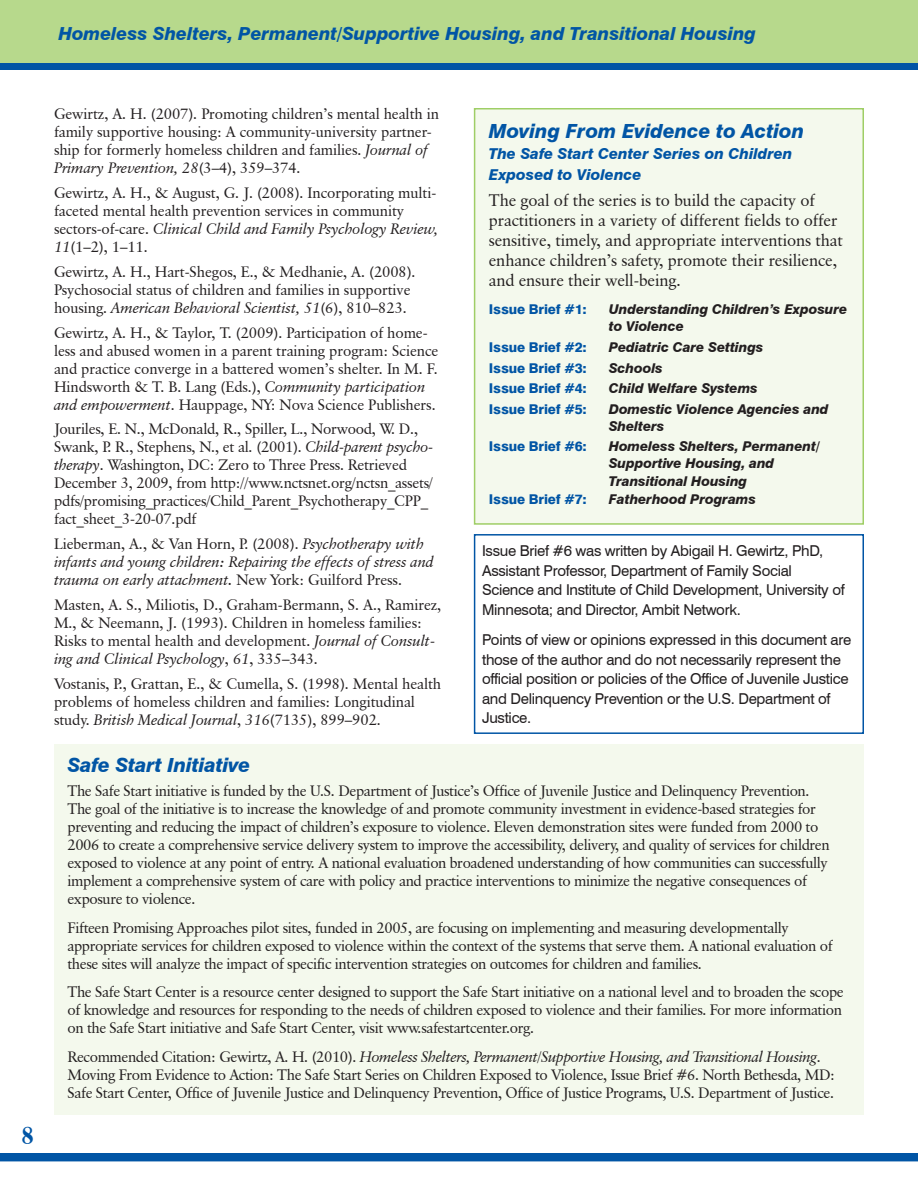
<style>
.page{position:relative;width:918px;height:1188px;background:#fff}
.page>*{position:absolute;margin:0;border:0;box-sizing:border-box;transform-origin:0 0}
.t1{font:700 condensed 24px "Century 725 BT";color:#0155a5}
.welcome_first_page_t{font:italic 800 19.5px "Swiss 721 BT";letter-spacing:-.005em;color:#0155a5}
.head_2_Italic{font:italic 800 19.5px "Swiss 721 BT";letter-spacing:-.01em;color:#0155a5}
.page_header{font:italic 800 18px "Swiss 721 BT";letter-spacing:-.005em;color:#0155a5}
.Body_Text{font:16.5px/19.8px "Classical Garamond BT";letter-spacing:-.01em;color:#231f20}
.body_smaller{font:15px/18px "Classical Garamond BT";letter-spacing:-.03em;color:#231f20}
.body_text_extraspace{font:15px/18px "Classical Garamond BT";letter-spacing:-.01em;color:#231f20}
.THSIssuebrief_box_te{font:15px/19.5px "Swiss 721 BT";letter-spacing:-.02em;color:#231f20}
.body_text_extraspace-2{font:italic 15px/18px "Classical Garamond BT";letter-spacing:-.01em;color:#231f20}
.welcome_first_page_t-2{font:italic 800 15px/21px "Swiss 721 BT";letter-spacing:-.005em;color:#0155a5}
.Body_Text-2{font:italic 800 13.5px/16.5px "Swiss 721 BT";letter-spacing:-.01em;color:#231f20}
.Body_Text-3{font:800 13.5px "Swiss 721 BT";letter-spacing:-.01em;color:#0155a5}
.s1{font-style:italic}
.s2{font-style:normal}
</style>
<div class="page">
<div style="left:0;top:1153px;width:918px;height:8px;background:#0155a5"></div>
<div style="left:0;top:0;width:918px;height:63px;background:#b7d98c"></div>
<div style="left:0;top:63px;width:918px;height:7px;background:#0155a5"></div>
<div style="left:475px;top:109px;width:388px;height:415px;background:#f4f9ed"></div>
<div style="left:474px;top:108px;width:390px;height:417px;border:2px solid #9fce66"></div>
<div style="left:54px;top:744px;width:810px;height:370px;background:#f4f9ed"></div>
<div style="left:474px;top:534px;width:390px;height:200px;border:2px solid #0155a5"></div>
<p class="page_header" style="left:58px;top:23px;width:699px">Homeless Shelters, Permanent/Supportive Housing, and Transitional Housing</p>
<h1 class="t1" style="left:22px;top:1121px;width:13px">8</h1>
<p class="body_text_extraspace" style="left:54px;top:105px;width:387px">Gewirtz, A. H. (2007). Promoting children’s mental health in family supportive housing: A community-university partner&shy;ship for formerly homeless children and families. <span class="s1">Journal of Primary Prevention, 28</span>(3–4), 359–374.</p>
<p class="body_text_extraspace" style="left:54px;top:184px;width:386px">Gewirtz, A. H., &amp; August, G. J. (2008). Incorporating multi&shy;faceted mental health prevention services in community sectors-of-care. <span class="s1">Clinical Child and Family Psychology Review, 11</span>(1–2), 1–11.</p>
<p class="body_text_extraspace" style="left:54px;top:262px;width:363px">Gewirtz, A. H., Hart-Shegos, E., &amp; Medhanie, A. (2008).<br>Psychosocial status of children and families in supportive housing. <span class="s1">American Behavioral Scientist, 51</span>(6), 810–823.</p>
<p class="body_text_extraspace" style="left:54px;top:323px;width:386px">Gewirtz, A. H., &amp; Taylor, T. (2009). Participation of home&shy;less and abused women in a parent training program: Science and practice converge in a battered women’s shelter. In M. F.<br>Hindsworth &amp; T. B. Lang (Eds.), <span class="s1">Community participation and empowerment</span>. Hauppage, NY: Nova Science Publishers.</p>
<p class="body_text_extraspace" style="left:54px;top:420px;width:381px">Jouriles, E. N., McDonald, R., Spiller, L., Norwood, W. D., Swank, P. R., Stephens, N., et al. (2001). <span class="s1">Child-parent psycho&shy;therapy</span>. Washington, DC: Zero to Three Press. Retrieved December 3, 2009, from http://www.nctsnet.org/nctsn_assets/ pdfs/promising_practices/Child_Parent_Psychotherapy_CPP_ fact_sheet_3-20-07.pdf</p>
<p class="body_text_extraspace-2" style="left:54px;top:535px;width:381px"><span class="s2">Lieberman, A., &amp; Van Horn, P. (2008).</span> Psychotherapy with infants and young children: Repairing the effects of stress and trauma on early attachment. <span class="s2">New York: Guilford Press.</span></p>
<p class="body_text_extraspace" style="left:54px;top:595px;width:389px">Masten, A. S., Miliotis, D., Graham-Bermann, S. A., Ramirez, M., &amp; Neemann, J. (1993). Children in homeless families:<br>Risks to mental health and development. <span class="s1">Journal of Consult&shy;ing and Clinical Psychology</span>, <span class="s1">61</span>, 335–343.</p>
<p class="body_text_extraspace" style="left:54px;top:674px;width:389px">Vostanis, P., Grattan, E., &amp; Cumella, S. (1998). Mental health problems of homeless children and families: Longitudinal study. <span class="s1">British Medical Journal</span>, <span class="s1">316</span>(7135), 899–902.</p>
<p class="welcome_first_page_t" style="left:489px;top:119px;width:317px">Moving From Evidence to Action</p>
<p class="welcome_first_page_t-2" style="left:489px;top:143px;width:305px">The Safe Start Center Series on Children<br>Exposed to Violence</p>
<p class="Body_Text" style="left:489px;top:190px;width:356px">The goal of the series is to build the capacity of practitioners in a variety of different fields to offer sensitive, timely, and appropriate interventions that enhance children’s safety, promote their resilience, and ensure their well-being.</p>
<p class="Body_Text-3" style="left:489px;top:301px;width:99px">Issue Brief #1:</p>
<p class="Body_Text-2" style="left:609px;top:301px;width:240px">Understanding Children’s Exposure to Violence</p>
<p class="Body_Text-3" style="left:489px;top:339px;width:99px">Issue Brief #2:</p>
<p class="Body_Text-2" style="left:609px;top:339px;width:156px">Pediatric Care Settings</p>
<p class="Body_Text-3" style="left:489px;top:360px;width:99px">Issue Brief #3:</p>
<p class="Body_Text-2" style="left:609px;top:359px;width:56px">Schools</p>
<p class="Body_Text-3" style="left:489px;top:380px;width:99px">Issue Brief #4:</p>
<p class="Body_Text-2" style="left:609px;top:380px;width:151px">Child Welfare Systems</p>
<p class="Body_Text-3" style="left:489px;top:401px;width:99px">Issue Brief #5:</p>
<p class="Body_Text-2" style="left:609px;top:401px;width:221px">Domestic Violence Agencies and<br>Shelters</p>
<p class="Body_Text-3" style="left:489px;top:438px;width:99px">Issue Brief #6:</p>
<p class="Body_Text-2" style="left:609px;top:438px;width:212px">Homeless Shelters, Permanent/<br>Supportive Housing, and</p>
<p class="Body_Text-2" style="left:609px;top:473px;width:140px">Transitional Housing</p>
<p class="Body_Text-3" style="left:489px;top:491px;width:99px">Issue Brief #7:</p>
<p class="Body_Text-2" style="left:609px;top:491px;width:149px">Fatherhood Programs</p>
<p class="THSIssuebrief_box_te" style="left:482px;top:541px;width:364px">Issue Brief #6 was written by Abigail H. Gewirtz, PhD, Assistant Professor, Department of Family Social Science and Institute of Child Development, University of Minnesota; and Director, Ambit Network.</p>
<p class="THSIssuebrief_box_te" style="left:482px;top:630px;width:371px">Points of view or opinions expressed in this document are those of the author and do not necessarily represent the official position or policies of the Office of Juvenile Justice and Delinquency Prevention or the U.S. Department of Justice.</p>
<p class="head_2_Italic" style="left:68px;top:754px;width:185px">Safe Start Initiative</p>
<p class="body_smaller" style="left:68px;top:781px;width:764px">The Safe Start initiative is funded by the U.S. Department of Justice’s Office of Juvenile Justice and Delinquency Prevention.<br>The goal of the initiative is to increase the knowledge of and promote community investment in evidence-based strategies for preventing and reducing the impact of children’s exposure to violence. Eleven demonstration sites were funded from 2000 to 2006 to create a comprehensive service delivery system to improve the accessibility, delivery, and quality of services for children exposed to violence at any point of entry. A national evaluation broadened understanding of how communities can successfully implement a comprehensive system of care with policy and practice interventions to minimize the negative consequences of exposure to violence.</p>
<p class="body_smaller" style="left:68px;top:918px;width:767px">Fifteen Promising Approaches pilot sites, funded in 2005, are focusing on implementing and measuring developmentally appropriate services for children exposed to violence within the context of the systems that serve them. A national evaluation of these sites will analyze the impact of specific intervention strategies on outcomes for children and families.</p>
<p class="body_smaller" style="left:68px;top:983px;width:778px;text-align:justify">The Safe Start Center is a resource center designed to support the Safe Start initiative on a national level and to broaden the scope of knowledge and resources for responding to the needs of children exposed to violence and their families. For more information on the Safe Start initiative and Safe Start Center, visit www.safestartcenter.org.</p>
<p class="body_smaller" style="left:68px;top:1048px;width:769px">Recommended Citation: Gewirtz, A. H. (2010). <span class="s1">Homeless Shelters, Permanent/Supportive Housing, and Transitional Housing</span>.<br>Moving From Evidence to Action: The Safe Start Series on Children Exposed to Violence, Issue Brief #6. North Bethesda, MD:<br>Safe Start Center, Office of Juvenile Justice and Delinquency Prevention, Office of Justice Programs, U.S. Department of Justice.</p>
</div>
